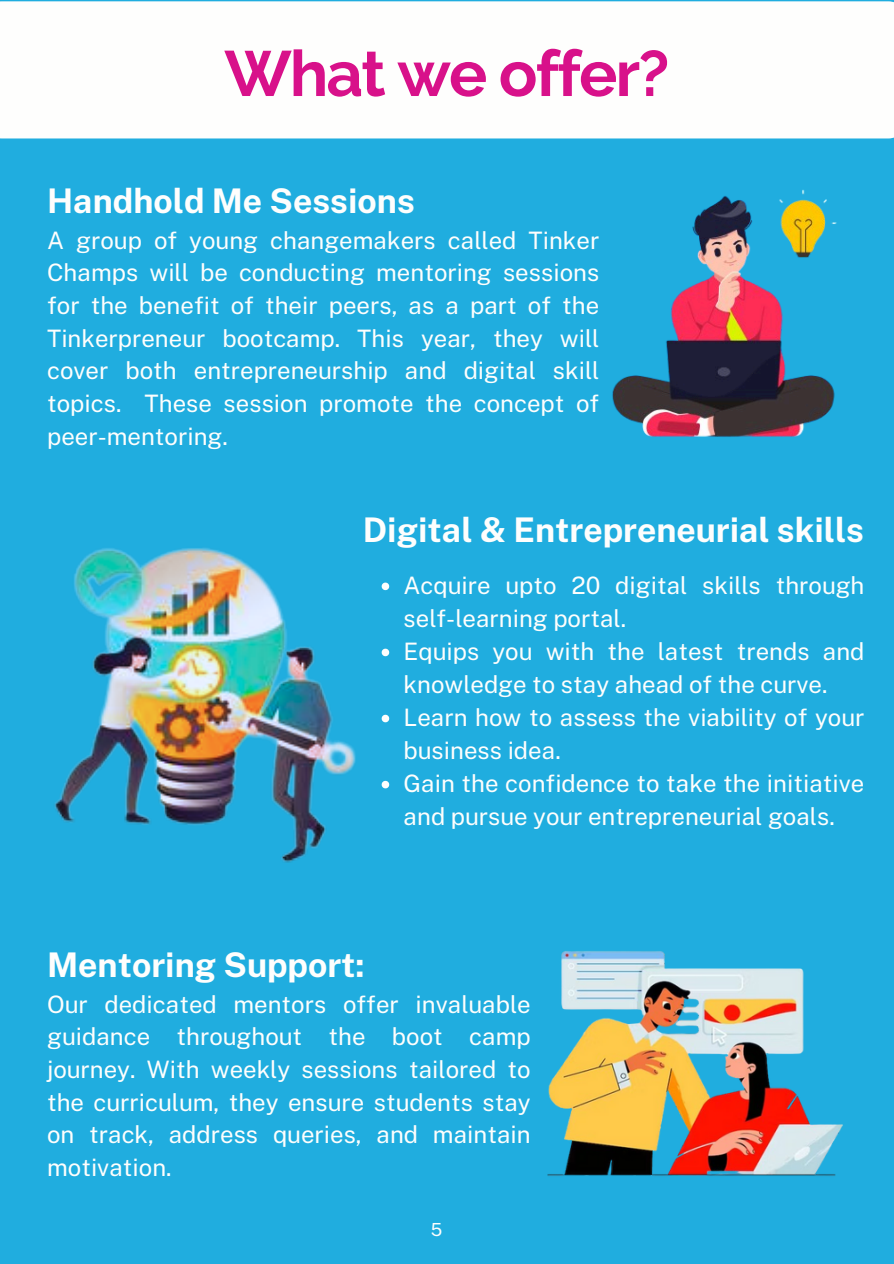
<style>
.page{position:relative;width:894px;height:1264px;background:#fff}
.page>*{position:absolute;margin:0;border:0;box-sizing:border-box;transform-origin:0 0}
.t1{font:700 63.9px "Raleway";letter-spacing:-.03em;color:#d8118a}
.t2{font:700 33.9px "Public Sans";color:#fefefd}
.t3{font:24px/32.7px "Public Sans";color:#fefefd}
.t4{font:18px "Public Sans";color:#fefefd}
</style>
<div class="page">
<div style="left:0;top:0;width:893px;height:1263px;background:#20addf"></div>
<img style="left:55px;top:547px;width:301px;height:316px">
<img style="left:547px;top:951px;width:296px;height:225px">
<img style="left:612px;top:189px;width:225px;height:248px">
<div style="left:0;top:1px;width:893px;height:137px;background:#fefefd"></div>
<svg style="left:381px;top:582px;width:8px;height:8px"></svg>
<svg style="left:381px;top:648px;width:8px;height:8px"></svg>
<svg style="left:381px;top:714px;width:8px;height:8px"></svg>
<svg style="left:381px;top:780px;width:8px;height:8px"></svg>
<p class="t1" style="left:224px;top:36px;width:446px">What we offer?</p>
<h2 class="t2" style="left:47px;top:180px;width:369px">Handhold Me Sessions</h2>
<p class="t3" style="left:47px;top:224px;width:553px;text-align:justify">A group of young changemakers called Tinker Champs will be conducting mentoring sessions for the benefit of their peers, as a part of the Tinkerpreneur bootcamp. This year, they will cover both entrepreneurship and digital skill topics. These session promote the concept of peer-mentoring.</p>
<p class="t2" style="left:362px;top:510px;width:502px">Digital &amp; Entrepreneurial skills</p>
<p class="t3" style="left:403px;top:568px;width:462px">Acquire upto 20 digital skills through self-learning portal.</p>
<p class="t3" style="left:403px;top:634px;width:462px">Equips you with the latest trends and knowledge to stay ahead of the curve.</p>
<p class="t3" style="left:403px;top:701px;width:462px">Learn how to assess the viability of your business idea.</p>
<p class="t3" style="left:403px;top:767px;width:462px">Gain the confidence to take the initiative and pursue your entrepreneurial goals.</p>
<p class="t2" style="left:47px;top:944px;width:319px">Mentoring Support:</p>
<p class="t3" style="left:47px;top:987px;width:485px;text-align:justify">Our dedicated mentors offer invaluable guidance throughout the boot camp journey. With weekly sessions tailored to the curriculum, they ensure students stay on track, address queries, and maintain motivation.</p>
<p class="t4" style="left:430px;top:1218px;width:13px">5</p>
</div>
